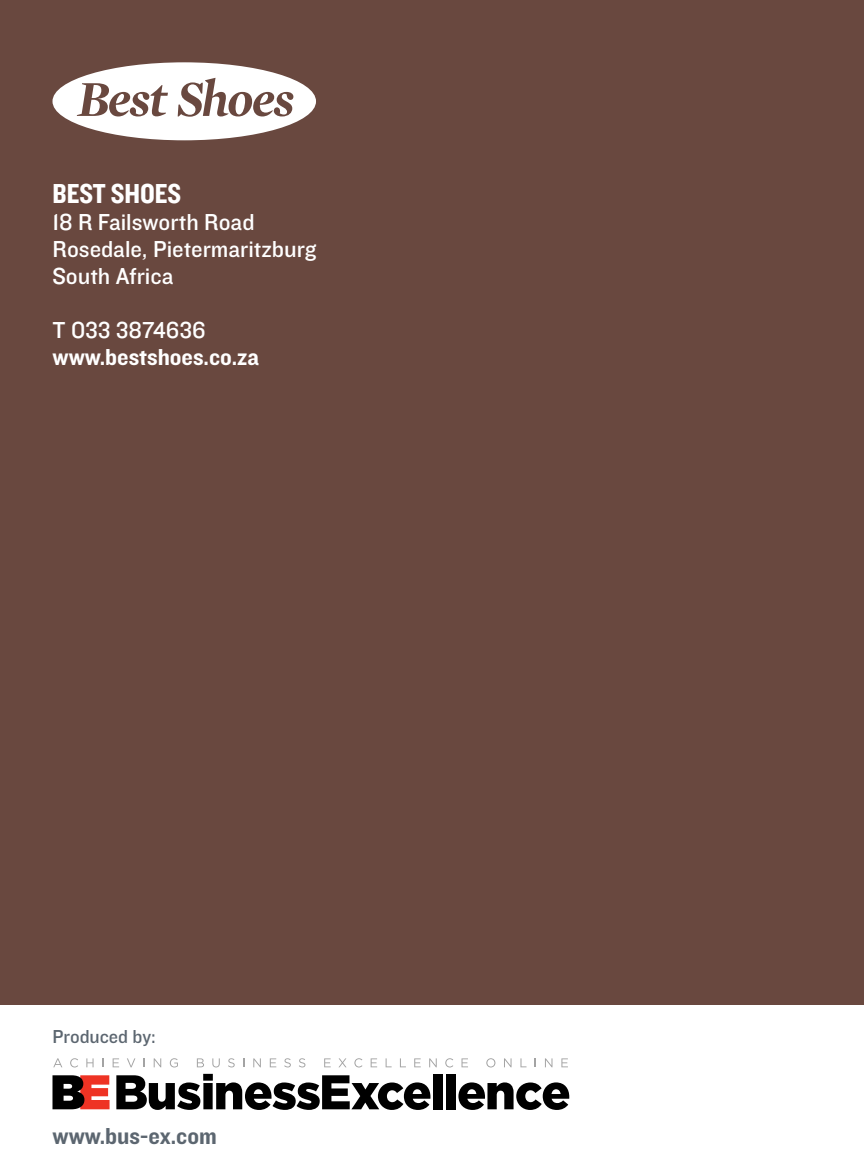
<style>
.page{position:relative;width:864px;height:1174px;background:#fff}
.page>*{position:absolute;margin:0;border:0;box-sizing:border-box;transform-origin:0 0}
.t1{font:italic 700 51.3px "Mercury Display";letter-spacing:-.03em;color:#69483f}
.t2{font:28.5px "Knockout HTF50 Welterweight";color:#fff}
.t3{font:24px/27px "Knockout HTF31 Junior Middlewt";color:#fff}
.t4{font:24px "Knockout HTF51 Middleweight";color:#fff}
.t5{font:24px "Knockout HTF51 Middleweight";color:#5c6670}
.t6{font:19.5px "Knockout HTF31 Junior Middlewt";color:#5c6670}
</style>
<div class="page">
<div style="left:0;top:0;width:863px;height:1004px;background:#69483f"></div>
<svg style="left:52px;top:1075px;width:57px;height:34px;background:#803630"></svg>
<svg style="left:458px;top:1082px;width:111px;height:28px"></svg>
<div style="left:446px;top:1073px;width:9px;height:36px;background:#000"></div>
<div style="left:433px;top:1073px;width:9px;height:36px;background:#000"></div>
<svg style="left:116px;top:1073px;width:314px;height:37px"></svg>
<svg style="left:53px;top:1058px;width:9px;height:9px"></svg>
<svg style="left:70px;top:1058px;width:8px;height:9px"></svg>
<svg style="left:86px;top:1058px;width:7px;height:9px"></svg>
<svg style="left:113px;top:1058px;width:6px;height:9px"></svg>
<svg style="left:127px;top:1058px;width:8px;height:9px"></svg>
<svg style="left:154px;top:1058px;width:7px;height:9px"></svg>
<svg style="left:170px;top:1058px;width:8px;height:9px"></svg>
<svg style="left:197px;top:1058px;width:7px;height:9px"></svg>
<svg style="left:212px;top:1058px;width:8px;height:9px"></svg>
<svg style="left:228px;top:1058px;width:6px;height:9px"></svg>
<svg style="left:253px;top:1058px;width:8px;height:9px"></svg>
<svg style="left:270px;top:1058px;width:6px;height:9px"></svg>
<svg style="left:284px;top:1058px;width:7px;height:9px"></svg>
<svg style="left:299px;top:1058px;width:6px;height:9px"></svg>
<svg style="left:324px;top:1058px;width:6px;height:9px"></svg>
<svg style="left:338px;top:1058px;width:8px;height:9px"></svg>
<svg style="left:354px;top:1058px;width:8px;height:9px"></svg>
<svg style="left:370px;top:1058px;width:7px;height:9px"></svg>
<svg style="left:385px;top:1058px;width:6px;height:9px"></svg>
<svg style="left:400px;top:1058px;width:6px;height:9px"></svg>
<svg style="left:414px;top:1058px;width:6px;height:9px"></svg>
<svg style="left:429px;top:1058px;width:7px;height:9px"></svg>
<svg style="left:445px;top:1058px;width:8px;height:9px"></svg>
<svg style="left:461px;top:1058px;width:7px;height:9px"></svg>
<svg style="left:486px;top:1058px;width:9px;height:9px"></svg>
<svg style="left:504px;top:1058px;width:7px;height:9px"></svg>
<svg style="left:520px;top:1058px;width:6px;height:9px"></svg>
<svg style="left:545px;top:1058px;width:7px;height:9px"></svg>
<svg style="left:561px;top:1058px;width:6px;height:9px"></svg>
<div style="left:52px;top:62px;width:264px;height:78px;background:#fff;border-radius:50%"></div>
<h1 class="t1" style="left:77px;top:68px;width:218px">Best Shoes</h1>
<p class="t2" style="left:52px;top:179px;width:129px">BEST SHOES</p>
<p class="t3" style="left:52px;top:209px;width:265px">18 R Failsworth Road<br>Rosedale, Pietermaritzburg<br>South Africa</p>
<p class="t3" style="left:52px;top:317px;width:154px">T 033 3874636</p>
<p class="t4" style="left:52px;top:344px;width:208px">www.bestshoes.co.za</p>
<p class="t6" style="left:52px;top:1025px;width:105px">Produced by:</p>
<p class="t5" style="left:52px;top:1123px;width:166px">www.bus-ex.com</p>
</div>
